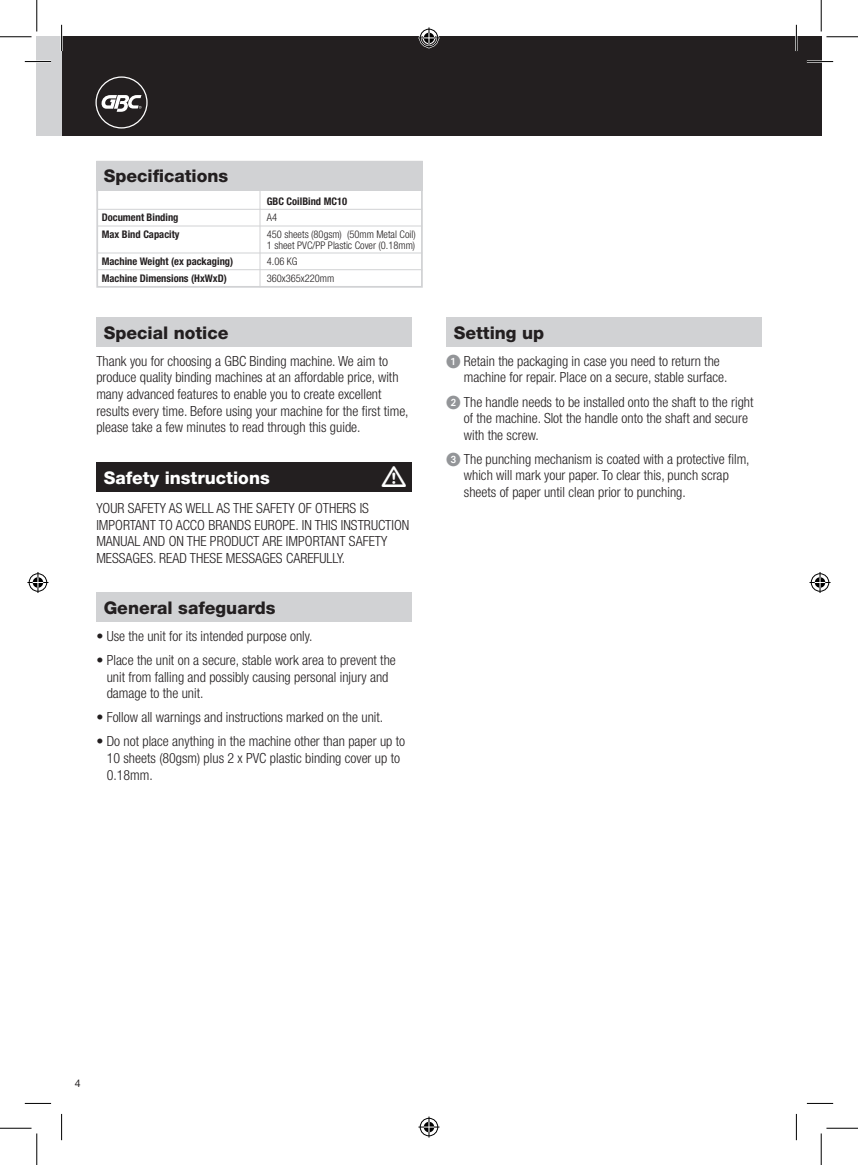
<style>
.page{position:relative;width:858px;height:1165px;background:#fff}
.page>*{position:absolute;margin:0;border:0;box-sizing:border-box;transform-origin:0 0}
.t1{font:800 17.5px "Helvetica Neue";color:#231f20}
.t2{font:800 17.5px "Helvetica Neue";color:#fff}
.t3{font:300 condensed 14px/16.6px "Helvetica Neue";color:#231f20}
.t4{font:700 condensed 10.5px/16.6px "Helvetica Neue";color:#231f20}
.t5{font:300 condensed 10.5px/16.6px "Helvetica Neue";color:#231f20}
.s1{font-family:"European Pi One";font-weight:400;font-stretch:normal;color:#939598}
</style>
<div class="page">
<div style="left:62px;top:37px;width:759px;height:99px;background:#231f20"></div>
<div style="left:37px;top:37px;width:25px;height:99px;background:#d1d2d4"></div>
<svg style="left:95px;top:76px;width:52px;height:53px"></svg>
<div style="left:96px;top:317px;width:315px;height:30px;background:#d1d2d4"></div>
<div style="left:96px;top:161px;width:326px;height:127px;border:2px solid #d1d2d4"></div>
<div style="left:96px;top:161px;width:326px;height:30px;background:#d1d2d4"></div>
<hr style="left:259px;top:186px;width:1px;height:101px;background:#d1d2d4">
<hr style="left:97px;top:226px;width:325px;height:1px;background:#d1d2d4">
<hr style="left:97px;top:209px;width:325px;height:1px;background:#d1d2d4">
<hr style="left:97px;top:269px;width:325px;height:1px;background:#d1d2d4">
<hr style="left:97px;top:253px;width:325px;height:1px;background:#d1d2d4">
<div style="left:96px;top:462px;width:315px;height:30px;background:#231f20"></div>
<div style="left:96px;top:593px;width:315px;height:29px;background:#d1d2d4"></div>
<div style="left:446px;top:317px;width:315px;height:30px;background:#d1d2d4"></div>
<hr style="left:25px;top:60px;width:26px;height:3px;background:#fff">
<hr style="left:806px;top:60px;width:26px;height:3px;background:#fff">
<hr style="left:60px;top:25px;width:3px;height:26px;background:#fff">
<hr style="left:795px;top:25px;width:2px;height:26px;background:#fff">
<svg style="left:25px;top:61px;width:26px;height:1px"></svg>
<svg style="left:806px;top:61px;width:26px;height:1px"></svg>
<svg style="left:25px;top:1103px;width:26px;height:1px"></svg>
<svg style="left:806px;top:1103px;width:26px;height:1px"></svg>
<svg style="left:61px;top:25px;width:1px;height:26px"></svg>
<svg style="left:61px;top:1114px;width:1px;height:26px"></svg>
<svg style="left:795px;top:25px;width:1px;height:26px"></svg>
<svg style="left:795px;top:1114px;width:1px;height:26px"></svg>
<hr style="left:0;top:36px;width:32px;height:1px;background:#000">
<hr style="left:826px;top:36px;width:31px;height:1px;background:#000">
<hr style="left:0;top:1128px;width:32px;height:1px;background:#000">
<hr style="left:826px;top:1128px;width:31px;height:1px;background:#000">
<hr style="left:36px;top:0;width:1px;height:32px;background:#000">
<hr style="left:36px;top:1133px;width:1px;height:32px;background:#000">
<hr style="left:820px;top:0;width:1px;height:32px;background:#000">
<hr style="left:820px;top:1133px;width:1px;height:32px;background:#000">
<svg style="left:418px;top:27px;width:21px;height:21px"></svg>
<svg style="left:418px;top:1116px;width:21px;height:21px"></svg>
<svg style="left:27px;top:572px;width:21px;height:21px"></svg>
<svg style="left:809px;top:572px;width:21px;height:21px"></svg>
<p class="t1" style="left:104px;top:166px;width:126px">Specifications</p>
<p class="t4" style="left:102px;top:209px;width:79px">Document Binding<br>Max Bind Capacity</p>
<p class="t4" style="left:102px;top:253px;width:133px">Machine Weight (ex packaging)<br>Machine Dimensions (HxWxD)</p>
<p class="t4" style="left:267px;top:192px;width:82px">GBC CoilBind MC10</p>
<p class="t5" style="left:267px;top:209px;width:150px">A4<br>450 sheets (80gsm) (50mm Metal Coil)</p>
<p class="t5" style="left:267px;top:236px;width:150px">1 sheet PVC/PP Plastic Cover (0.18mm)<br>4.06 KG<br>360x365x220mm</p>
<p class="t1" style="left:104px;top:322px;width:126px">Special notice</p>
<p class="t3" style="left:96px;top:352px;width:314px">Thank you for choosing a GBC Binding machine. We aim to produce quality binding machines at an affordable price, with many advanced features to enable you to create excellent results every time. Before using your machine for the first time, please take a few minutes to read through this guide.</p>
<p class="t2" style="left:104px;top:467px;width:167px">Safety instructions</p>
<p class="t3" style="left:96px;top:500px;width:314px">YOUR SAFETY AS WELL AS THE SAFETY OF OTHERS IS IMPORTANT TO ACCO BRANDS EUROPE. IN THIS INSTRUCTION MANUAL AND ON THE PRODUCT ARE IMPORTANT SAFETY MESSAGES. READ THESE MESSAGES CAREFULLY.</p>
<p class="t1" style="left:104px;top:597px;width:173px">General safeguards</p>
<p class="t3" style="left:96px;top:627px;width:218px">• Use the unit for its intended purpose only.</p>
<p class="t3" style="left:107px;top:652px;width:290px;text-indent:-10px">• Place the unit on a secure, stable work area to prevent the unit from falling and possibly causing personal injury and damage to the unit.</p>
<p class="t3" style="left:96px;top:709px;width:288px">• Follow all warnings and instructions marked on the unit.</p>
<p class="t3" style="left:107px;top:733px;width:300px;text-indent:-10px">• Do not place anything in the machine other than paper up to<br>10 sheets (80gsm) plus 2 x PVC plastic binding cover up to<br>0.18mm.</p>
<p class="t1" style="left:453px;top:322px;width:92px">Setting up</p>
<p class="t3" style="left:464px;top:352px;width:265px;text-indent:-17px"><span class="s1">1</span> Retain the packaging in case you need to return the machine for repair. Place on a secure, stable surface.</p>
<p class="t3" style="left:464px;top:393px;width:291px;text-indent:-17px"><span class="s1">2</span> The handle needs to be installed onto the shaft to the right of the machine. Slot the handle onto the shaft and secure with the screw.</p>
<p class="t3" style="left:464px;top:450px;width:287px;text-indent:-17px"><span class="s1">3</span> The punching mechanism is coated with a protective film, which will mark your paper. To clear this, punch scrap sheets of paper until clean prior to punching.</p>
</div>
